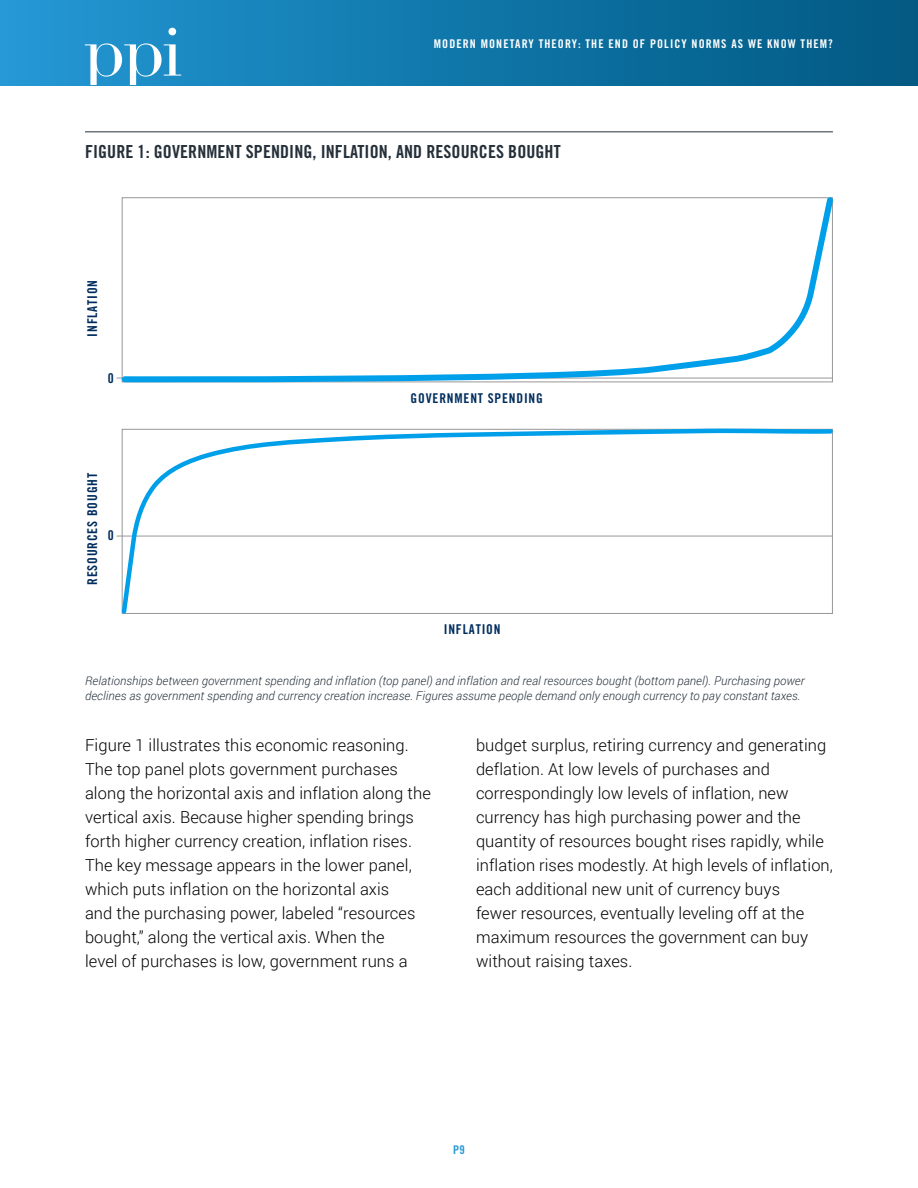
<style>
.page{position:relative;width:918px;height:1188px;background:#fff}
.page>*{position:absolute;margin:0;border:0;box-sizing:border-box;transform-origin:0 0}
.t1{font:18px "Trade Gothic LT Std Bd Cn 20";letter-spacing:.005em;color:#25303a}
.t2{font:300 16.5px/24px "Roboto";letter-spacing:.005em;color:#000}
.t3{font:13.5px "Trade Gothic LT Std Bd Cn 20";letter-spacing:.06em;color:#002d5e}
.t4{font:italic 300 12px/15px "Roboto";letter-spacing:.005em;color:#25303a}
.t5{font:12px "Trade Gothic LT Std Bd Cn 20";letter-spacing:.09em;color:#fff}
.t6{font:12px "Trade Gothic LT Std Bd Cn 20";color:#2699d6}
</style>
<div class="page">
<div style="left:0;top:0;width:918px;height:85px;background:linear-gradient(to right,#2398d4,#005881)"></div>
<svg style="left:168px;top:28px;width:8px;height:7px"></svg>
<svg style="left:85px;top:43px;width:96px;height:42px"></svg>
<hr style="left:85px;top:131px;width:748px;height:1px;background:#25303a">
<hr style="left:117px;top:536px;width:715px;height:1px;background:#979797">
<hr style="left:117px;top:378px;width:715px;height:1px;background:#979797">
<svg style="left:119px;top:197px;width:714px;height:186px"></svg>
<svg style="left:119px;top:428px;width:714px;height:186px"></svg>
<p class="t5" style="left:434px;top:36px;width:401px">MODERN MONETARY THEORY: THE END OF POLICY NORMS AS WE KNOW THEM?</p>
<p class="t1" style="left:85px;top:140px;width:477px">FIGURE 1: GOVERNMENT SPENDING, INFLATION, AND RESOURCES BOUGHT</p>
<p class="t3" style="left:84px;top:337px;width:58px;rotate:-90deg">INFLATION</p>
<p class="t3" style="left:108px;top:370px;width:7px">0</p>
<p class="t3" style="left:84px;top:585px;width:113px;rotate:-90deg">RESOURCES BOUGHT</p>
<p class="t3" style="left:108px;top:527px;width:7px">0</p>
<p class="t3" style="left:411px;top:390px;width:134px">GOVERNMENT SPENDING</p>
<p class="t3" style="left:444px;top:621px;width:58px">INFLATION</p>
<p class="t4" style="left:85px;top:673px;width:721px">Relationships between government spending and inflation (top panel) and inflation and real resources bought (bottom panel). Purchasing power declines as government spending and currency creation increase. Figures assume people demand only enough currency to pay constant taxes.</p>
<p class="t2" style="left:85px;top:733px;width:347px">Figure 1 illustrates this economic reasoning.<br>The top panel plots government purchases along the horizontal axis and inflation along the vertical axis. Because higher spending brings forth higher currency creation, inflation rises.<br>The key message appears in the lower panel, which puts inflation on the horizontal axis<br>and the purchasing power, labeled “resources bought,” along the vertical axis. When the<br>level of purchases is low, government runs a</p>
<p class="t2" style="left:476px;top:733px;width:359px">budget surplus, retiring currency and generating deflation. At low levels of purchases and correspondingly low levels of inflation, new currency has high purchasing power and the quantity of resources bought rises rapidly, while inflation rises modestly. At high levels of inflation, each additional new unit of currency buys<br>fewer resources, eventually leveling off at the maximum resources the government can buy without raising taxes.</p>
<p class="t6" style="left:453px;top:1142px;width:13px">P9</p>
</div>
